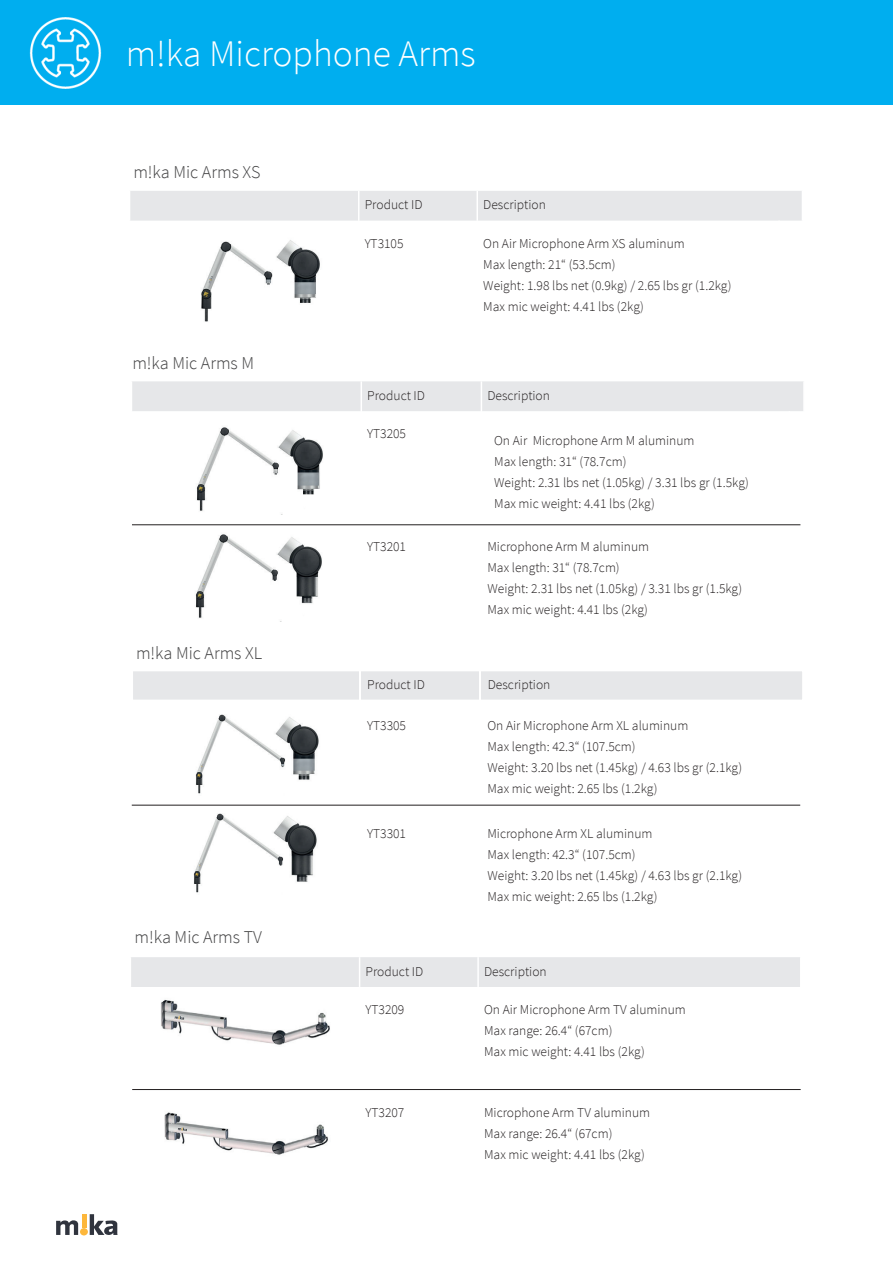
<style>
.page{position:relative;width:893px;height:1263px;background:#fff}
.page>*{position:absolute;margin:0;border:0;box-sizing:border-box;transform-origin:0 0}
.t1{font:300 37.5px "Source Sans Pro";color:#fff}
.t2{font:300 18px "Source Sans Pro";color:#3e3e3f}
.t3{font:300 13.5px/21px "Source Sans Pro";color:#231f20}
</style>
<div class="page">
<svg style="left:56px;top:1220px;width:22px;height:15px"></svg>
<hr style="left:82px;top:1214px;width:4px;height:13px;background:#fdb73b">
<div style="left:80px;top:1228px;width:8px;height:7px;background:#fdb73b;border-radius:50%"></div>
<svg style="left:90px;top:1214px;width:28px;height:21px"></svg>
<div style="left:130px;top:191px;width:672px;height:30px;background:#e6e7e9"></div>
<hr style="left:358px;top:191px;width:1px;height:30px;background:#fff">
<hr style="left:476px;top:191px;width:2px;height:30px;background:#fff">
<div style="left:132px;top:381px;width:671px;height:30px;background:#e6e7e9"></div>
<hr style="left:361px;top:381px;width:1px;height:30px;background:#fff">
<hr style="left:481px;top:381px;width:1px;height:30px;background:#fff">
<div style="left:131px;top:957px;width:669px;height:30px;background:#e6e7e9"></div>
<hr style="left:359px;top:957px;width:1px;height:30px;background:#fff">
<hr style="left:477px;top:957px;width:2px;height:30px;background:#fff">
<hr style="left:132px;top:524px;width:668px;height:1px;background:#231f20">
<hr style="left:132px;top:805px;width:668px;height:1px;background:#231f20">
<hr style="left:132px;top:1089px;width:669px;height:1px;background:#231f20">
<img style="left:196px;top:427px;width:127px;height:84px">
<img style="left:201px;top:240px;width:119px;height:82px">
<img style="left:195px;top:534px;width:127px;height:84px">
<img style="left:195px;top:715px;width:124px;height:79px">
<img style="left:193px;top:813px;width:124px;height:80px">
<img style="left:160px;top:999px;width:170px;height:46px">
<img style="left:164px;top:1112px;width:164px;height:43px">
<div style="left:132px;top:671px;width:671px;height:29px;background:#e6e7e9"></div>
<hr style="left:360px;top:670px;width:1px;height:31px;background:#fff">
<hr style="left:480px;top:670px;width:1px;height:31px;background:#fff">
<div style="left:0;top:0;width:893px;height:104px;background:#00aeef"></div>
<img style="left:29px;top:17px;width:73px;height:72px">
<h1 class="t1" style="left:126px;top:30px;width:351px">m!ka Microphone Arms</h1>
<h2 class="t2" style="left:133px;top:161px;width:129px">m!ka Mic Arms XS</h2>
<h2 class="t2" style="left:132px;top:352px;width:123px">m!ka Mic Arms M</h2>
<h2 class="t2" style="left:136px;top:642px;width:128px">m!ka Mic Arms XL</h2>
<h2 class="t2" style="left:135px;top:926px;width:129px">m!ka Mic Arms TV</h2>
<p class="t3" style="left:365px;top:194px;width:59px">Product ID</p>
<p class="t3" style="left:483px;top:194px;width:64px">Description</p>
<p class="t3" style="left:365px;top:233px;width:40px">YT3105</p>
<p class="t3" style="left:483px;top:233px;width:250px">On Air Microphone Arm XS aluminum<br>Max length: 21“ (53.5cm)<br>Weight: 1.98 lbs net (0.9kg) / 2.65 lbs gr (1.2kg)<br>Max mic weight: 4.41 lbs (2kg)</p>
<p class="t3" style="left:367px;top:385px;width:59px">Product ID</p>
<p class="t3" style="left:487px;top:385px;width:64px">Description</p>
<p class="t3" style="left:367px;top:423px;width:40px">YT3205</p>
<p class="t3" style="left:494px;top:430px;width:256px">On Air Microphone Arm M aluminum<br>Max length: 31“ (78.7cm)<br>Weight: 2.31 lbs net (1.05kg) / 3.31 lbs gr (1.5kg)<br>Max mic weight: 4.41 lbs (2kg)</p>
<p class="t3" style="left:367px;top:536px;width:40px">YT3201</p>
<p class="t3" style="left:487px;top:536px;width:256px">Microphone Arm M aluminum<br>Max length: 31“ (78.7cm)<br>Weight: 2.31 lbs net (1.05kg) / 3.31 lbs gr (1.5kg)<br>Max mic weight: 4.41 lbs (2kg)</p>
<p class="t3" style="left:367px;top:674px;width:59px">Product ID</p>
<p class="t3" style="left:488px;top:674px;width:64px">Description</p>
<p class="t3" style="left:367px;top:715px;width:40px">YT3305</p>
<p class="t3" style="left:487px;top:715px;width:256px">On Air Microphone Arm XL aluminum<br>Max length: 42.3“ (107.5cm)<br>Weight: 3.20 lbs net (1.45kg) / 4.63 lbs gr (2.1kg)<br>Max mic weight: 2.65 lbs (1.2kg)</p>
<p class="t3" style="left:367px;top:823px;width:40px">YT3301</p>
<p class="t3" style="left:487px;top:823px;width:256px">Microphone Arm XL aluminum<br>Max length: 42.3“ (107.5cm)<br>Weight: 3.20 lbs net (1.45kg) / 4.63 lbs gr (2.1kg)<br>Max mic weight: 2.65 lbs (1.2kg)</p>
<p class="t3" style="left:366px;top:961px;width:59px">Product ID</p>
<p class="t3" style="left:484px;top:961px;width:64px">Description</p>
<p class="t3" style="left:366px;top:999px;width:40px">YT3209</p>
<p class="t3" style="left:484px;top:999px;width:203px">On Air Microphone Arm TV aluminum<br>Max range: 26.4“ (67cm)<br>Max mic weight: 4.41 lbs (2kg)</p>
<p class="t3" style="left:366px;top:1101px;width:40px">YT3207</p>
<p class="t3" style="left:484px;top:1101px;width:167px">Microphone Arm TV aluminum<br>Max range: 26.4“ (67cm)<br>Max mic weight: 4.41 lbs (2kg)</p>
</div>
